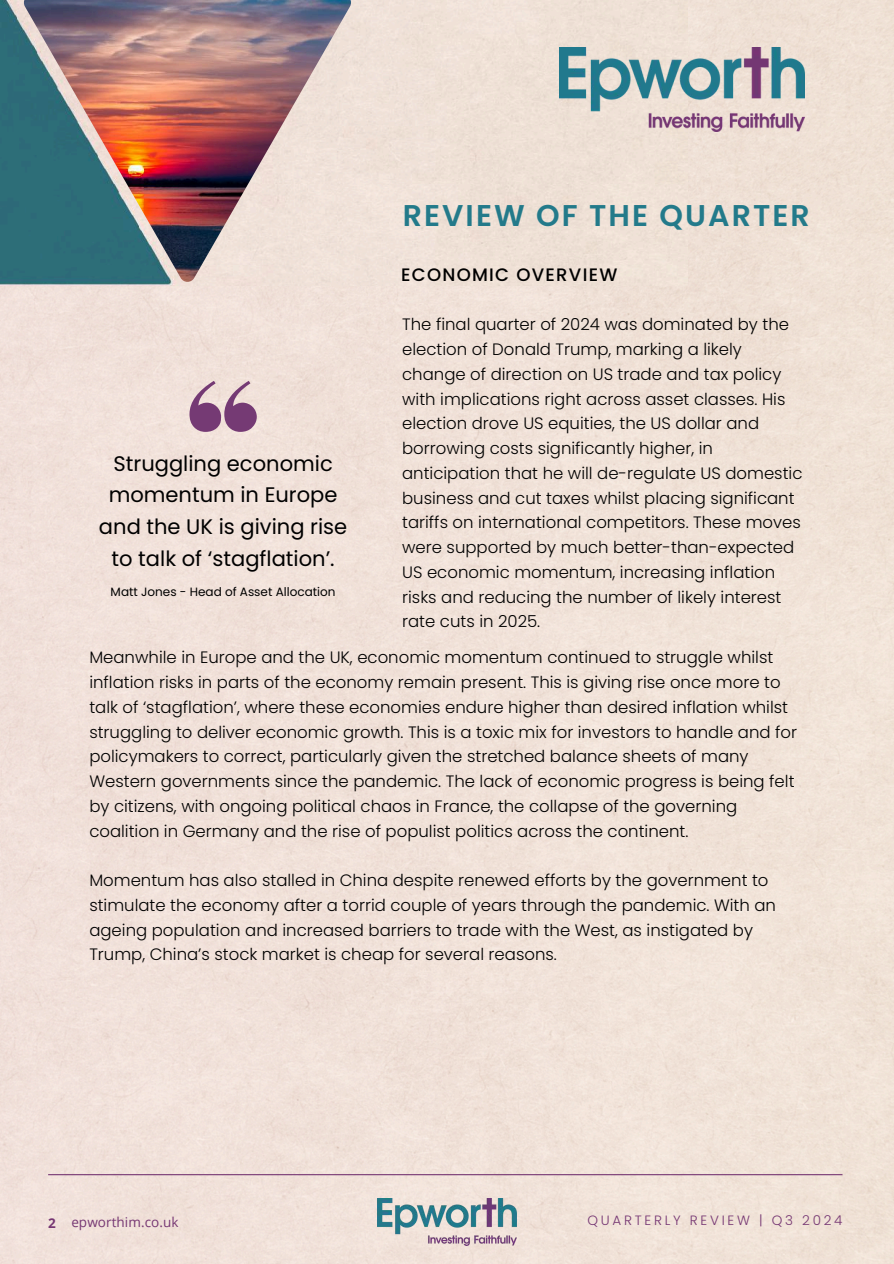
<style>
.page{position:relative;width:894px;height:1264px;background:#fff}
.page>*{position:absolute;margin:0;border:0;box-sizing:border-box;transform-origin:0 0}
.t1{font:600 30px "Poppins";letter-spacing:.07em;color:#237a8a}
.t2{font:21px/31.7px "Poppins";color:#000;text-align:center}
.t3{font:500 18px "Poppins";letter-spacing:.07em;color:#000}
.t4{font:300 16.5px/24.8px "Poppins";color:#000}
.t5{font:300 13.5px "Poppins";letter-spacing:.2em;color:#763773}
.t6{font:13.5px "Open Sans";letter-spacing:.005em;color:#763773}
.t7{font:700 13.5px "Open Sans";color:#763773}
.t8{font:12px "Poppins";color:#000}
</style>
<div class="page">
<div style="left:0;top:0;width:893px;height:1263px;background:#f0e1d8"></div>
<svg style="left:189px;top:381px;width:68px;height:50px;background:#b08aa4"></svg>
<img style="left:0;top:0;width:687px;height:285px">
<img style="left:559px;top:48px;width:245px;height:83px">
<img style="left:377px;top:1198px;width:139px;height:47px">
<img style="left:24px;top:0;width:327px;height:282px">
<hr style="left:48px;top:1174px;width:794px;height:1px;background:#763773">
<p class="t2" style="left:99px;top:447px;width:250px">Struggling economic momentum in Europe and the UK is giving rise to talk of ‘stagflation’.</p>
<h3 class="t8" style="left:111px;top:583px;width:226px">Matt Jones - Head of Asset Allocation</h3>
<p class="t1" style="left:402px;top:194px;width:408px">REVIEW OF THE QUARTER</p>
<h1 class="t3" style="left:401px;top:262px;width:218px">ECONOMIC OVERVIEW</h1>
<p class="t4" style="left:402px;top:312px;width:401px">The final quarter of 2024 was dominated by the election of Donald Trump, marking a likely change of direction on US trade and tax policy with implications right across asset classes. His election drove US equities, the US dollar and borrowing costs significantly higher, in anticipation that he will de-regulate US domestic business and cut taxes whilst placing significant tariffs on international competitors. These moves were supported by much better-than-expected US economic momentum, increasing inflation risks and reducing the number of likely interest rate cuts in 2025.</p>
<p class="t4" style="left:89px;top:645px;width:709px">Meanwhile in Europe and the UK, economic momentum continued to struggle whilst inflation risks in parts of the economy remain present. This is giving rise once more to talk of ‘stagflation’, where these economies endure higher than desired inflation whilst struggling to deliver economic growth. This is a toxic mix for investors to handle and for policymakers to correct, particularly given the stretched balance sheets of many Western governments since the pandemic. The lack of economic progress is being felt by citizens, with ongoing political chaos in France, the collapse of the governing coalition in Germany and the rise of populist politics across the continent.</p>
<h2 class="t4" style="left:89px;top:868px;width:688px">Momentum has also stalled in China despite renewed efforts by the government to stimulate the economy after a torrid couple of years through the pandemic. With an ageing population and increased barriers to trade with the West, as instigated by Trump, China’s stock market is cheap for several reasons.</h2>
<p class="t7" style="left:48px;top:1213px;width:9px">2</p>
<p class="t6" style="left:71px;top:1212px;width:109px">epworthim.co.uk</p>
<h4 class="t5" style="left:587px;top:1211px;width:256px">QUARTERLY REVIEW | Q3 2024</h4>
</div>
